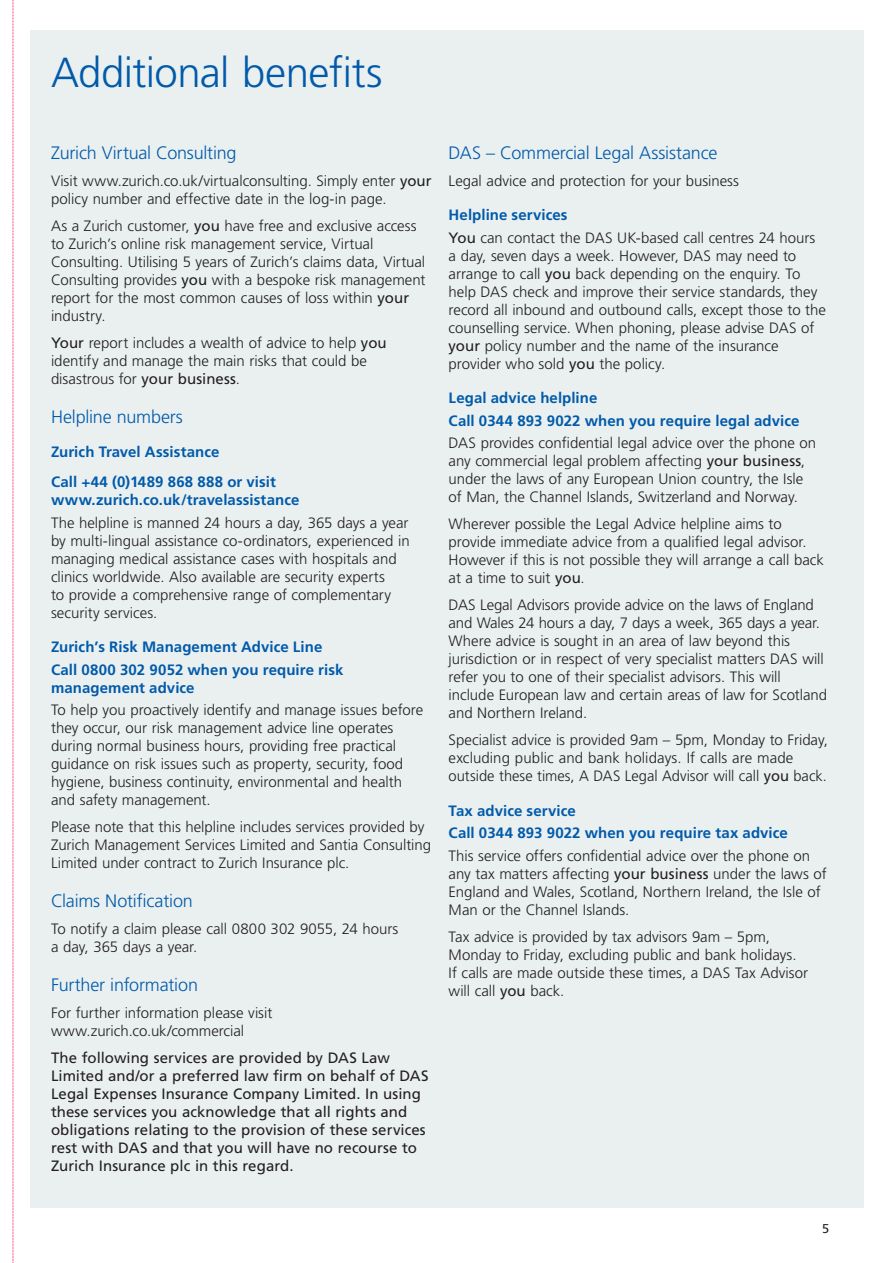
<style>
.page{position:relative;width:893px;height:1263px;background:#fff}
.page>*{position:absolute;margin:0;border:0;box-sizing:border-box;transform-origin:0 0}
.t1{font:300 42px "Frutiger LT Std";letter-spacing:-.015em;color:#015aaa}
.t2{font:300 18px "Frutiger LT Std";letter-spacing:-.01em;color:#015aaa}
.t3{font:300 15px/18px "Frutiger LT Std";color:#231f20}
.t4{font:15px/18px "Frutiger LT Std";letter-spacing:.005em;color:#231f20}
.t5{font:700 15px/22.5px "Frutiger LT Std";letter-spacing:.005em;color:#015aaa}
.t6{font:12.75px "Frutiger LT Std";color:#231f20}
.s1{font-weight:400}
.s2{font-weight:700;color:#015aaa}
</style>
<div class="page">
<div style="left:30px;top:30px;width:833px;height:1178px;background:#eaf0f0"></div>
<svg style="left:13px;top:0;width:1px;height:1263px"></svg>
<h1 class="t1" style="left:51px;top:49px;width:333px">Additional benefits</h1>
<p class="t2" style="left:51px;top:142px;width:187px">Zurich Virtual Consulting</p>
<p class="t3" style="left:51px;top:172px;width:382px">Visit www.zurich.co. uk/virtualconsulting. Simply enter <span class="s1">your </span>policy number and effective date in the log-in page.</p>
<p class="t3" style="left:51px;top:217px;width:376px">As a Zurich customer, <span class="s1">you</span> have free and exclusive access to Zurich’s online risk management service, Virtual Consulting. Utilising 5 years of Zurich’s claims data, Virtual Consulting provides <span class="s1">you</span> with a bespoke risk management report for the most common causes of loss within <span class="s1">your </span>industry.</p>
<p class="t3" style="left:51px;top:334px;width:337px"><span class="s1">Your</span> report includes a wealth of advice to help <span class="s1">you </span>identify and manage the main risks that could be disastrous for <span class="s1">your business</span>.</p>
<p class="t2" style="left:51px;top:406px;width:133px">Helpline numbers</p>
<p class="t5" style="left:51px;top:437px;width:226px;line-height:30px">Zurich Travel Assistance<br>Call +44 (0)1489 868 888 or visit</p>
<p class="t5" style="left:51px;top:489px;width:250px">www.zurich.co.uk/travelassistance</p>
<p class="t3" style="left:51px;top:514px;width:360px">The helpline is manned 24 hours a day, 365 days a year by multi-lingual assistance co-ordinators, experienced in managing medical assistance cases with hospitals and clinics worldwide. Also available are security experts<br>to provide a comprehensive range of complementary security services.</p>
<p class="t5" style="left:51px;top:636px;width:294px">Zurich’s Risk Management Advice Line<br>Call 0800 302 9052 when you require risk</p>
<p class="t5" style="left:51px;top:676px;width:145px">management advice</p>
<p class="t3" style="left:51px;top:701px;width:374px">To help you proactively identify and manage issues before they occur, our risk management advice line operates during normal business hours, providing free practical guidance on risk issues such as property, security, food hygiene, business continuity, environmental and health and safety management.</p>
<p class="t3" style="left:51px;top:818px;width:382px">Please note that this helpline includes services provided by<br>Zurich Management Services Limited and Santia Consulting<br>Limited under contract to Zurich Insurance plc.</p>
<p class="t2" style="left:51px;top:891px;width:143px">Claims Notification</p>
<p class="t3" style="left:51px;top:920px;width:349px">To notify a claim please call 0800 302 9055, 24 hours a day, 365 days a year.</p>
<p class="t2" style="left:51px;top:975px;width:148px">Further information</p>
<p class="t3" style="left:51px;top:1004px;width:223px">For further information please visit www.zurich.co. uk/commercial</p>
<p class="t4" style="left:51px;top:1049px;width:379px">The following services are provided by DAS Law Limited and/or a preferred law firm on behalf of DAS Legal Expenses Insurance Company Limited. In using these services you acknowledge that all rights and obligations relating to the provision of these services rest with DAS and that you will have no recourse to Zurich Insurance plc in this regard.</p>
<p class="t2" style="left:449px;top:142px;width:270px">DAS – Commercial Legal Assistance</p>
<p class="t3" style="left:449px;top:172px;width:292px">Legal advice and protection for your business</p>
<p class="t3" style="left:449px;top:204px;width:368px;line-height:22.5px"><span class="s2">Helpline services<br></span><span class="s1">You</span> can contact the DAS UK-based call centres 24 hours</p>
<p class="t3" style="left:449px;top:247px;width:379px">a day, seven days a week. However, DAS may need to arrange to call <span class="s1">you</span> back depending on the enquiry. To help DAS check and improve their service standards, they record all inbound and outbound calls, except those to the counselling service. When phoning, please advise DAS of <span class="s1">your</span> policy number and the name of the insurance provider who sold <span class="s1">you</span> the policy.</p>
<p class="t5" style="left:449px;top:387px;width:352px">Legal advice helpline<br>Call 0344 893 9022 when you require legal advice</p>
<p class="t3" style="left:449px;top:434px;width:369px">DAS provides confidential legal advice over the phone on any commercial legal problem affecting <span class="s1">your business</span>, under the laws of any European Union country, the Isle of Man, the Channel Islands, Switzerland and Norway.</p>
<p class="t3" style="left:449px;top:515px;width:377px">Wherever possible the Legal Advice helpline aims to provide immediate advice from a qualified legal advisor.<br>However if this is not possible they will arrange a call back at a time to suit <span class="s1">you</span>.</p>
<p class="t3" style="left:449px;top:596px;width:380px">DAS Legal Advisors provide advice on the laws of England and Wales 24 hours a day, 7 days a week, 365 days a year.<br>Where advice is sought in an area of law beyond this jurisdiction or in respect of very specialist matters DAS will refer you to one of their specialist advisors. This will include European law and certain areas of law for Scotland and Northern Ireland.</p>
<p class="t3" style="left:449px;top:731px;width:381px">Specialist advice is provided 9am – 5pm, Monday to Friday, excluding public and bank holidays. If calls are made outside these times, A DAS Legal Advisor will call <span class="s1">you</span> back.</p>
<p class="t5" style="left:449px;top:799px;width:341px">Tax advice service<br>Call 0344 893 9022 when you require tax advice</p>
<p class="t3" style="left:449px;top:847px;width:380px">This service offers confidential advice over the phone on any tax matters affecting <span class="s1">your business</span> under the laws of England and Wales, Scotland, Northern Ireland, the Isle of Man or the Channel Islands.</p>
<p class="t3" style="left:449px;top:928px;width:361px">Tax advice is provided by tax advisors 9am – 5pm, Monday to Friday, excluding public and bank holidays.<br>If calls are made outside these times, a DAS Tax Advisor will call <span class="s1">you</span> back.</p>
<p class="t6" style="left:822px;top:1221px;width:9px">5</p>
</div>
